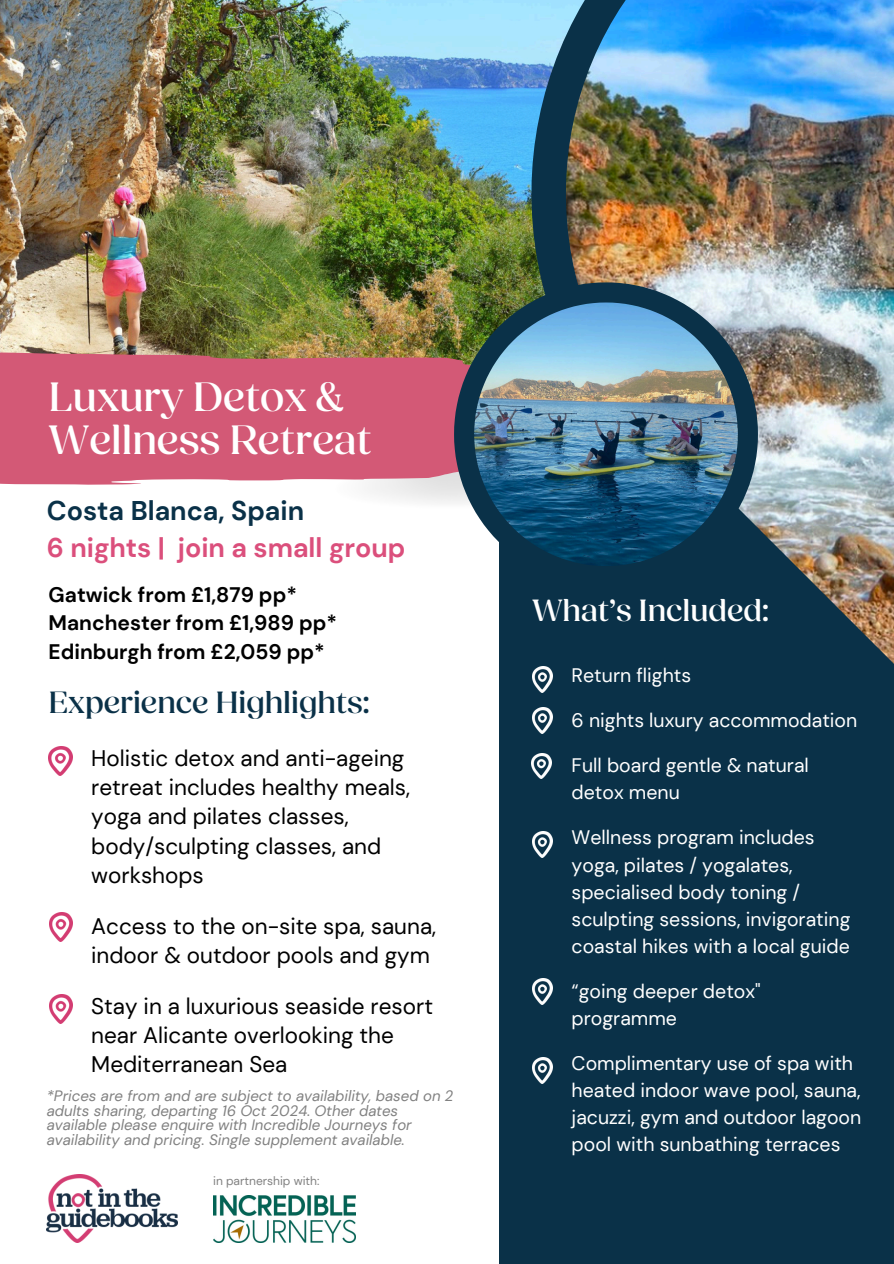
<style>
.page{position:relative;width:894px;height:1264px;background:#fff}
.page>*{position:absolute;margin:0;border:0;box-sizing:border-box;transform-origin:0 0}
.t1{font:500 42px/42.8px "Fields Display";color:#fff}
.t2{font:500 31.5px "Fields Display";color:#0a3148}
.t3{font:500 31.5px "Fields Display";color:#fff}
.t4{font:700 27px/37.2px "DM Sans";color:#db4f7c}
.t5{font:22.5px/29.2px "DM Sans";color:#000}
.t6{font:700 21px/28.2px "DM Sans";color:#000}
.t7{font:19.5px/27px "DM Sans";color:#fff}
.t8{font:italic 15px/14.7px "DM Sans";color:#818181}
.t9{font:12px "DM Sans";color:#818181}
.s1{color:#0a3148}
</style>
<div class="page">
<div style="left:499px;top:429px;width:394px;height:834px;background:#0a3148"></div>
<img style="left:0;top:0;width:531px;height:352px">
<img style="left:531px;top:0;width:362px;height:722px">
<svg style="left:0;top:352px;width:454px;height:133px;fill:#d35976"></svg>
<img style="left:454px;top:282px;width:303px;height:304px">
<img style="left:474px;top:302px;width:263px;height:264px">
<img style="left:532px;top:666px;width:20px;height:26px">
<img style="left:532px;top:707px;width:20px;height:26px">
<img style="left:531px;top:753px;width:20px;height:26px">
<img style="left:49px;top:746px;width:23px;height:29px">
<img style="left:49px;top:994px;width:24px;height:29px">
<img style="left:49px;top:912px;width:24px;height:29px">
<img style="left:532px;top:978px;width:20px;height:26px">
<img style="left:532px;top:1057px;width:20px;height:26px">
<img style="left:213px;top:1195px;width:142px;height:47px">
<img style="left:47px;top:1174px;width:130px;height:68px">
<img style="left:532px;top:831px;width:20px;height:26px">
<h6 class="t1" style="left:49px;top:377px;width:324px">Luxury Detox &amp;<br>Wellness Retreat</h6>
<h6 class="t4" style="left:47px;top:492px;width:360px"><span class="s1">Costa Blanca, Spain<br></span>6 nights | join a small group</h6>
<p class="t6" style="left:49px;top:581px;width:290px">Gatwick from £1,879 pp*<br>Manchester from £1,989 pp*</p>
<p class="t6" style="left:49px;top:637px;width:277px">Edinburgh from £2,059 pp*</p>
<h6 class="t2" style="left:49px;top:683px;width:322px">Experience Highlights:</h6>
<p class="t5" style="left:91px;top:743px;width:320px">Holistic detox and anti-ageing retreat includes healthy meals, yoga and pilates classes, body/sculpting classes, and workshops</p>
<h6 class="t5" style="left:91px;top:911px;width:346px">Access to the on-site spa, sauna, indoor &amp; outdoor pools and gym</h6>
<h6 class="t5" style="left:91px;top:991px;width:343px">Stay in a luxurious seaside resort near Alicante overlooking the<br>Mediterranean Sea</h6>
<p class="t8" style="left:47px;top:1088px;width:408px">*Prices are from and are subject to availability, based on 2 adults sharing, departing 16 Oct 2024. Other dates available please enquire with Incredible Journeys for availability and pricing. Single supplement available.</p>
<p class="t9" style="left:213px;top:1173px;width:108px">in partnership with:</p>
<p class="t3" style="left:532px;top:591px;width:238px">What’s Included:</p>
<p class="t7" style="left:571px;top:662px;width:121px">Return flights</p>
<h3 class="t7" style="left:571px;top:707px;width:287px">6 nights luxury accommodation</h3>
<h4 class="t7" style="left:571px;top:752px;width:239px">Full board gentle &amp; natural detox menu</h4>
<p class="t7" style="left:571px;top:824px;width:280px">Wellness program includes yoga, pilates / yogalates, specialised body toning / sculpting sessions, invigorating coastal hikes with a local guide</p>
<h2 class="t7" style="left:571px;top:977px;width:190px">“going deeper detox" programme</h2>
<p class="t7" style="left:571px;top:1049px;width:291px">Complimentary use of spa with heated indoor wave pool, sauna, jacuzzi, gym and outdoor lagoon pool with sunbathing terraces</p>
</div>
